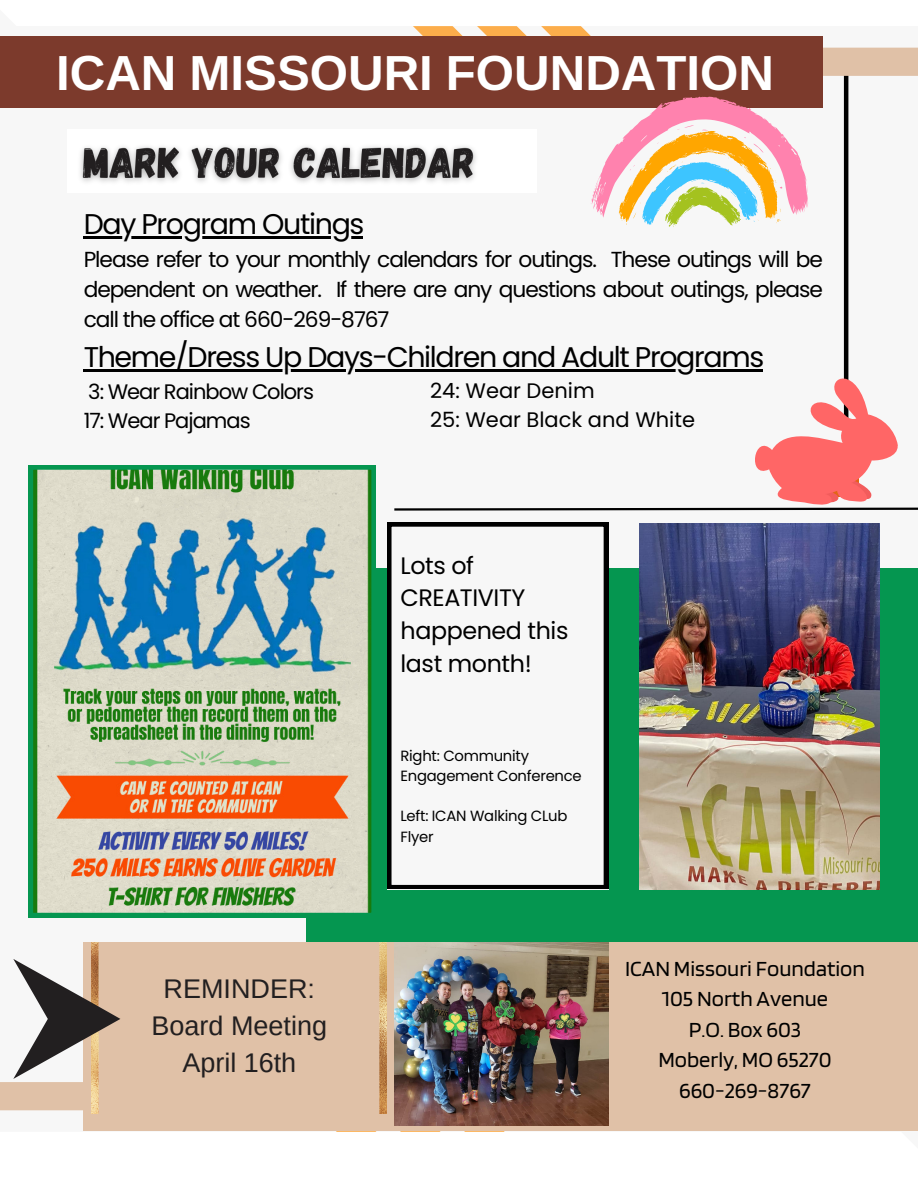
<style>
.page{position:relative;width:918px;height:1188px;background:#f7f7f7}
.page>*{position:absolute;margin:0;border:0;box-sizing:border-box;transform-origin:0 0}
.t1{font:49.2px "Ramabhadra";color:#fff}
.t2{font:28.5px "Poppins";letter-spacing:-.045em;color:#000}
.t3{font:27px/37.2px "Arimo";color:#221f20;text-align:center}
.t4{font:23.85px/32.7px "Poppins";letter-spacing:-.015em;color:#000}
.t5{font:22.5px/30.3px "Blinker";color:#000;text-align:center}
.t6{font:21.75px/30.3px "Poppins";letter-spacing:-.045em;color:#000;text-align:justify}
.t7{font:21px/29.2px "Poppins";letter-spacing:-.045em;color:#000}
.t8{font:21px/29.2px "Poppins";color:#000}
.t9{font:14.85px/20.2px "Poppins";letter-spacing:-.015em;color:#000}
</style>
<div class="page">
<hr style="left:844px;top:72px;width:4px;height:393px;background:#000">
<svg style="left:413px;top:26px;width:505px;height:51px"></svg>
<div style="left:0;top:36px;width:823px;height:72px;background:#7c3a2c"></div>
<div style="left:67px;top:130px;width:470px;height:63px;background:#fff"></div>
<div style="left:307px;top:568px;width:611px;height:391px;background:#059650"></div>
<svg style="left:387px;top:522px;width:221px;height:367px;background:#e7e7e7"></svg>
<svg style="left:29px;top:465px;width:347px;height:452px;background:#a6b39e"></svg>
<div style="left:84px;top:942px;width:834px;height:189px;background:#e0c1a7"></div>
<img style="left:92px;top:942px;width:295px;height:17px">
<svg style="left:0;top:959px;width:561px;height:173px"></svg>
<img style="left:394px;top:942px;width:214px;height:183px">
<hr style="left:84px;top:370px;width:679px;height:2px;background:#000">
<svg style="left:591px;top:97px;width:217px;height:130px"></svg>
<img style="left:640px;top:523px;width:239px;height:367px">
<img style="left:80px;top:146px;width:396px;height:37px">
<hr style="left:84px;top:236px;width:279px;height:2px;background:#000">
<svg style="left:394px;top:379px;width:524px;height:132px"></svg>
<h5 class="t1" style="left:56px;top:44px;width:719px">ICAN MISSOURI FOUNDATION</h5>
<p class="t2" style="left:84px;top:204px;width:282px">Day Program Outings</p>
<p class="t6" style="left:84px;top:244px;width:741px">Please refer to your monthly calendars for outings. These outings will be dependent on weather. If there are any questions about outings, please call the office at 660-269-8767</p>
<p class="t2" style="left:84px;top:337px;width:682px">Theme/Dress Up Days-Children and Adult Programs</p>
<p class="t7" style="left:84px;top:377px;width:232px">3: Wear Rainbow Colors<br>17: Wear Pajamas</p>
<h4 class="t8" style="left:430px;top:376px;width:266px">24: Wear Denim<br>25: Wear Black and White</h4>
<h4 class="t4" style="left:401px;top:549px;width:170px">Lots of<br>CREATIVITY happened this last month!</h4>
<p class="t3" style="left:152px;top:970px;width:177px">REMINDER:<br>Board Meeting<br>April 16th</p>
<p class="t9" style="left:401px;top:745px;width:183px">Right: Community<br>Engagement Conference</p>
<p class="t9" style="left:401px;top:806px;width:168px">Left: ICAN Walking CLub<br>Flyer</p>
<h3 class="t5" style="left:625px;top:953px;width:241px">ICAN Missouri Foundation<br>105 North Avenue<br>P.O. Box 603<br>Moberly, MO 65270<br>660-269-8767</h3>
</div>
